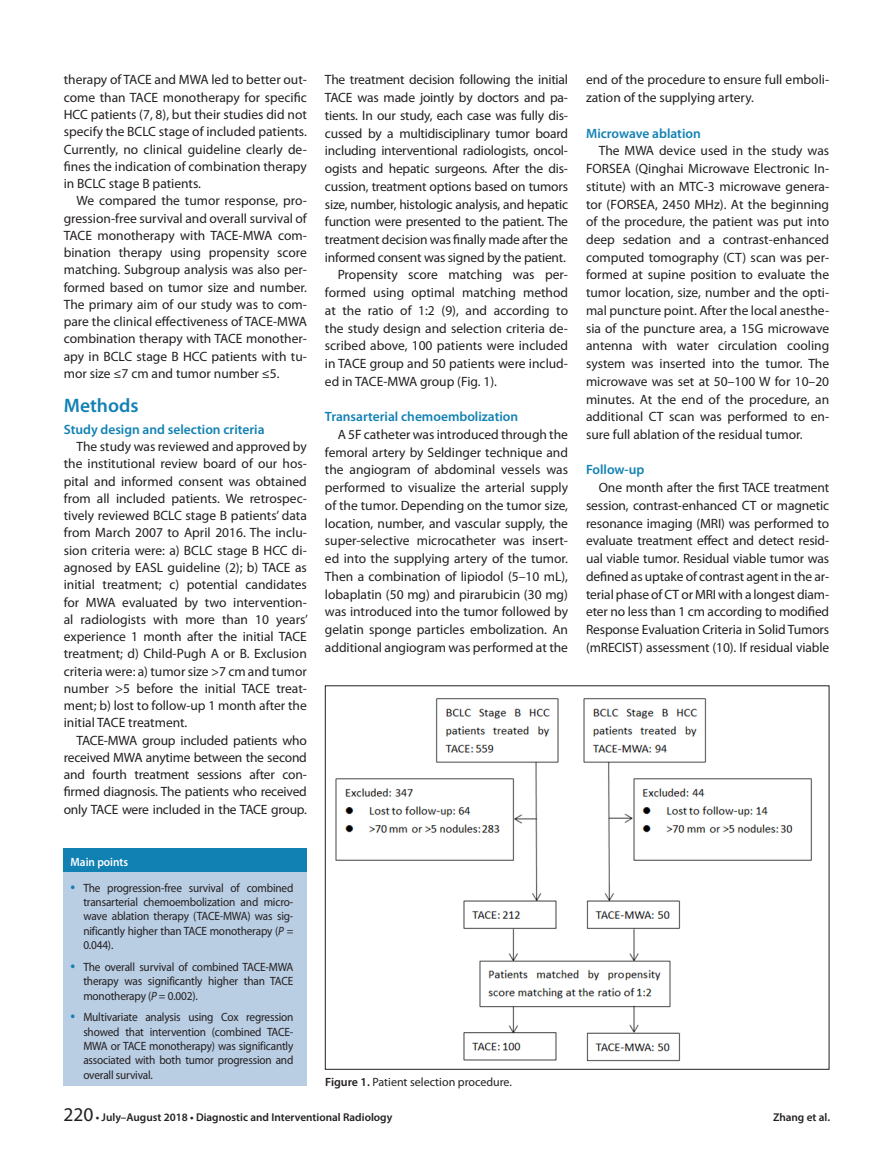
<style>
.page{position:relative;width:893px;height:1170px;background:#fff}
.page>*{position:absolute;margin:0;border:0;box-sizing:border-box;transform-origin:0 0}
.Heading_2{font:600 19.5px "Myriad Pro";color:#1181b4}
.t1{font:13.5px/17.7px "Myriad Pro";color:#231f20;text-align:justify}
.Heading_3{font:600 13.5px "Myriad Pro";color:#1181b4}
.t2{font:12px/14.4px "Myriad Pro";letter-spacing:-.015em;color:#231f20;text-align:justify;scale:.94 1}
.t3{font:12px "Myriad Pro";letter-spacing:-.015em;color:#231f20}
.t4{font:600 12px "Myriad Pro";color:#fff;scale:.94 1}
.t5{font:600 11.25px "Myriad Pro";color:#231f20}
.s1{font-size:18px;color:#1181b4}
.s2{font-style:italic}
.s3{font-weight:600}
.s4{font-weight:400;font-size:19.5px}
</style>
<div class="page">
<div style="left:64px;top:848px;width:243px;height:238px;background:#b9cde3"></div>
<div style="left:64px;top:848px;width:243px;height:24px;background:#1181b4"></div>
<img style="left:335px;top:698px;width:477px;height:364px">
<p class="t1" style="left:64px;top:71px;width:245px;line-height:17.2px">therapy of TACE and MWA led to better out&shy;come than TACE monotherapy for specific HCC patients (7, 8), but their studies did not specify the BCLC stage of included patients.<br>Currently, no clinical guideline clearly de&shy;fines the indication of combination therapy in BCLC stage B patients.</p>
<p class="t1" style="left:64px;top:192px;width:245px;line-height:17.2px;text-indent:13px">We compared the tumor response, pro&shy;gression-free survival and overall survival of TACE monotherapy with TACE-MWA com&shy;bination therapy using propensity score matching. Subgroup analysis was also per&shy;formed based on tumor size and number.<br>The primary aim of our study was to com&shy;pare the clinical effectiveness of TACE-MWA combination therapy with TACE monother&shy;apy in BCLC stage B HCC patients with tu&shy;mor size ≤7 cm and tumor number ≤5.</p>
<p class="Heading_2" style="left:64px;top:393px;width:76px">Methods</p>
<p class="Heading_3" style="left:64px;top:421px;width:202px">Study design and selection criteria</p>
<p class="t1" style="left:64px;top:438px;width:246px;line-height:17.2px;text-indent:13px">The study was reviewed and approved by the institutional review board of our hos&shy;pital and informed consent was obtained from all included patients. We retrospec&shy;tively reviewed BCLC stage B patients’ data from March 2007 to April 2016. The inclu&shy;sion criteria were: a) BCLC stage B HCC di&shy;agnosed by EASL guideline (2); b) TACE as initial treatment; c) potential candidates for MWA evaluated by two intervention&shy;al radiologists with more than 10 years’ experience 1 month after the initial TACE treatment; d) Child-Pugh A or B. Exclusion criteria were: a) tumor size &gt;7 cm and tumor number &gt;5 before the initial TACE treat&shy;ment; b) lost to follow-up 1 month after the initial TACE treatment.</p>
<p class="t1" style="left:64px;top:731px;width:245px;line-height:17.2px;text-indent:13px">TACE-MWA group included patients who received MWA anytime between the second and fourth treatment sessions after con&shy;firmed diagnosis. The patients who received only TACE were included in the TACE group.</p>
<p class="t4" style="left:71px;top:853px;width:63px">Main points</p>
<p class="t2" style="left:83px;top:880px;width:225px;text-indent:-13px"><span class="s1">•</span> The progression-free survival of combined transarterial chemoembolization and micro&shy;wave ablation therapy (TACE-MWA) was sig&shy;nificantly higher than TACE monotherapy (<span class="s2">P</span> = 0.044).</p>
<p class="t2" style="left:83px;top:959px;width:225px;text-indent:-13px"><span class="s1">•</span> The overall survival of combined TACE-MWA therapy was significantly higher than TACE monotherapy (<span class="s2">P</span> = 0.002).</p>
<p class="t2" style="left:83px;top:1009px;width:225px;text-indent:-13px"><span class="s1">•</span> Multivariate analysis using Cox regression showed that intervention (combined TACE-MWA or TACE monotherapy) was significantly associated with both tumor progression and overall survival.</p>
<p class="t1" style="left:325px;top:71px;width:245px">The treatment decision following the initial TACE was made jointly by doctors and pa&shy;tients. In our study, each case was fully dis&shy;cussed by a multidisciplinary tumor board including interventional radiologists, oncol&shy;ogists and hepatic surgeons. After the dis&shy;cussion, treatment options based on tumors size, number, histologic analysis, and hepatic function were presented to the patient. The treatment decision was finally made after the informed consent was signed by the patient.</p>
<p class="t1" style="left:325px;top:266px;width:245px;text-indent:13px">Propensity score matching was per&shy;formed using optimal matching method at the ratio of 1:2 (9), and according to the study design and selection criteria de&shy;scribed above, 100 patients were included in TACE group and 50 patients were includ&shy;ed in TACE-MWA group (Fig. 1).</p>
<p class="Heading_3" style="left:325px;top:408px;width:195px">Transarterial chemoembolization</p>
<p class="t1" style="left:325px;top:425px;width:245px;text-indent:13px">A 5F catheter was introduced through the femoral artery by Seldinger technique and the angiogram of abdominal vessels was performed to visualize the arterial supply of the tumor. Depending on the tumor size, location, number, and vascular supply, the super-selective microcatheter was insert&shy;ed into the supplying artery of the tumor.<br>Then a combination of lipiodol (5–10 mL), lobaplatin (50 mg) and pirarubicin (30 mg) was introduced into the tumor followed by gelatin sponge particles embolization. An additional angiogram was performed at the</p>
<p class="t3" style="left:325px;top:1074px;width:188px"><span class="s3">Figure 1.</span> Patient selection procedure.</p>
<p class="t1" style="left:586px;top:71px;width:245px">end of the procedure to ensure full emboli&shy;zation of the supplying artery.</p>
<p class="Heading_3" style="left:586px;top:124px;width:116px">Microwave ablation</p>
<p class="t1" style="left:586px;top:142px;width:245px;text-indent:13px">The MWA device used in the study was FORSEA (Qinghai Microwave Electronic In&shy;stitute) with an MTC-3 microwave genera&shy;tor (FORSEA, 2450 MHz). At the beginning of the procedure, the patient was put into deep sedation and a contrast-enhanced computed tomography (CT) scan was per&shy;formed at supine position to evaluate the tumor location, size, number and the opti&shy;mal puncture point. After the local anesthe&shy;sia of the puncture area, a 15G microwave antenna with water circulation cooling system was inserted into the tumor. The microwave was set at 50–100 W for 10–20 minutes. At the end of the procedure, an additional CT scan was performed to en&shy;sure full ablation of the residual tumor.</p>
<p class="Heading_3" style="left:586px;top:461px;width:60px">Follow-up</p>
<p class="t1" style="left:586px;top:478px;width:245px;text-indent:13px">One month after the first TACE treatment session, contrast-enhanced CT or magnetic resonance imaging (MRI) was performed to evaluate treatment effect and detect resid&shy;ual viable tumor. Residual viable tumor was defined as uptake of contrast agent in the ar&shy;terial phase of CT or MRI with a longest diam&shy;eter no less than 1 cm according to modified Response Evaluation Criteria in Solid Tumors (mRECIST) assessment (10). If residual viable</p>
<p class="t5" style="left:63px;top:1109px;width:330px"><span class="s4">220</span> • July–August 2018 • Diagnostic and Interventional Radiology</p>
<p class="t5" style="left:773px;top:1109px;width:58px">Zhang et al.</p>
</div>
